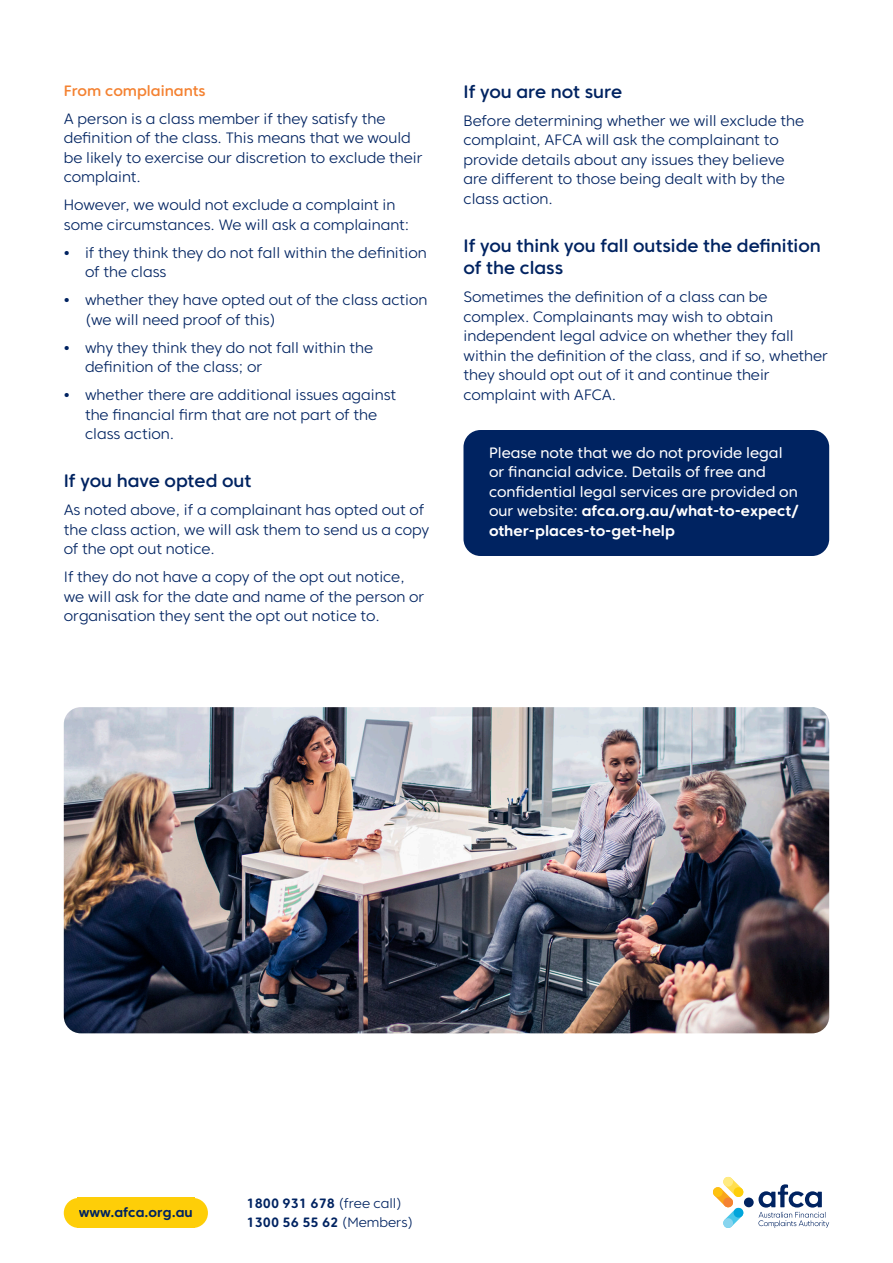
<style>
.page{position:relative;width:893px;height:1263px;background:#fff}
.page>*{position:absolute;margin:0;border:0;box-sizing:border-box;transform-origin:0 0}
.Heading_1{font:500 18px/22.5px "Core Sans CR 55";color:#002361}
.t1{font:300 15px/19.5px "Core Sans CR 35";color:#002361}
.Shaded_paragraph_2{font:15px/19.5px "Core Sans CR 45";color:#fff}
.Heading_2{font:500 15px "Core Sans CR 55";color:#f48232}
.t2{font:700 13.5px/19.5px "Core Sans CR 65";color:#002361}
.s1{font-family:"Core Sans CR 65";font-weight:700}
.s2{font-family:"Core Sans CR 35";font-weight:300}
</style>
<div class="page">
<div style="left:77px;top:1198px;width:117px;height:30px;background:#fece08"></div>
<svg style="left:64px;top:1198px;width:13px;height:30px"></svg>
<svg style="left:194px;top:1198px;width:14px;height:30px"></svg>
<div style="left:744px;top:1197px;width:10px;height:10px;background:#002361;border-radius:50%"></div>
<svg style="left:713px;top:1177px;width:31px;height:51px"></svg>
<div style="left:734px;top:1187px;width:9px;height:10px;background:#fece08;border-radius:50%"></div>
<div style="left:723px;top:1197px;width:10px;height:10px;background:#f48232;border-radius:50%"></div>
<div style="left:723px;top:1177px;width:10px;height:9px;background:#ffeb82;border-radius:50%"></div>
<div style="left:713px;top:1187px;width:10px;height:10px;background:#fec210;border-radius:50%"></div>
<div style="left:734px;top:1208px;width:9px;height:9px;background:#00a5db;border-radius:50%"></div>
<div style="left:723px;top:1218px;width:10px;height:10px;background:#88d5ef;border-radius:50%"></div>
<svg style="left:758px;top:1184px;width:71px;height:44px"></svg>
<img style="left:64px;top:707px;width:765px;height:326px">
<div style="left:463px;top:430px;width:366px;height:126px;background:#002361;border-radius:17px"></div>
<p class="Heading_2" style="left:64px;top:81px;width:143px">From complainants</p>
<p class="t1" style="left:64px;top:109px;width:360px">A person is a class member if they satisfy the definition of the class. This means that we would be likely to exercise our discretion to exclude their complaint.</p>
<p class="t1" style="left:64px;top:195px;width:347px">However, we would not exclude a complaint in some circumstances. We will ask a complainant:</p>
<p class="t1" style="left:85px;top:243px;width:343px;text-indent:-21px"><span class="s1">•</span> if they think they do not fall within the definition of the class</p>
<p class="t1" style="left:85px;top:290px;width:344px;text-indent:-21px"><span class="s1">•</span> whether they have opted out of the class action (we will need proof of this)</p>
<p class="t1" style="left:85px;top:338px;width:290px;text-indent:-21px"><span class="s1">•</span> why they think they do not fall within the definition of the class; or</p>
<p class="t1" style="left:85px;top:385px;width:313px;text-indent:-21px"><span class="s1">•</span> whether there are additional issues against the financial firm that are not part of the class action.</p>
<p class="Heading_1" style="left:64px;top:470px;width:189px">If you have opted out</p>
<p class="t1" style="left:64px;top:500px;width:367px">As noted above, if a complainant has opted out of the class action, we will ask them to send us a copy of the opt out notice.</p>
<p class="t1" style="left:64px;top:567px;width:362px">If they do not have a copy of the opt out notice, we will ask for the date and name of the person or organisation they sent the opt out notice to.</p>
<p class="Heading_1" style="left:463px;top:80px;width:160px">If you are not sure</p>
<p class="t1" style="left:463px;top:111px;width:342px">Before determining whether we will exclude the complaint, AFCA will ask the complainant to provide details about any issues they believe are different to those being dealt with by the class action.</p>
<p class="Heading_1" style="left:463px;top:234px;width:359px">If you think you fall outside the definition of the class</p>
<p class="t1" style="left:463px;top:287px;width:366px">Sometimes the definition of a class can be complex. Complainants may wish to obtain independent legal advice on whether they fall within the definition of the class, and if so, whether they should opt out of it and continue their complaint with AFCA.</p>
<p class="Shaded_paragraph_2" style="left:489px;top:443px;width:311px">Please note that we do not provide legal or financial advice. Details of free and confidential legal services are provided on our website: <span class="s1">afca.org.au/what-to-expect/ other-places-to-get-help</span></p>
<p class="t2" style="left:79px;top:1203px;width:116px">www.afca.org.au</p>
<p class="t2" style="left:247px;top:1193px;width:168px">1800 931 678 <span class="s2">(free call)<br></span>1300 56 55 62 <span class="s2">(Members)</span></p>
</div>
